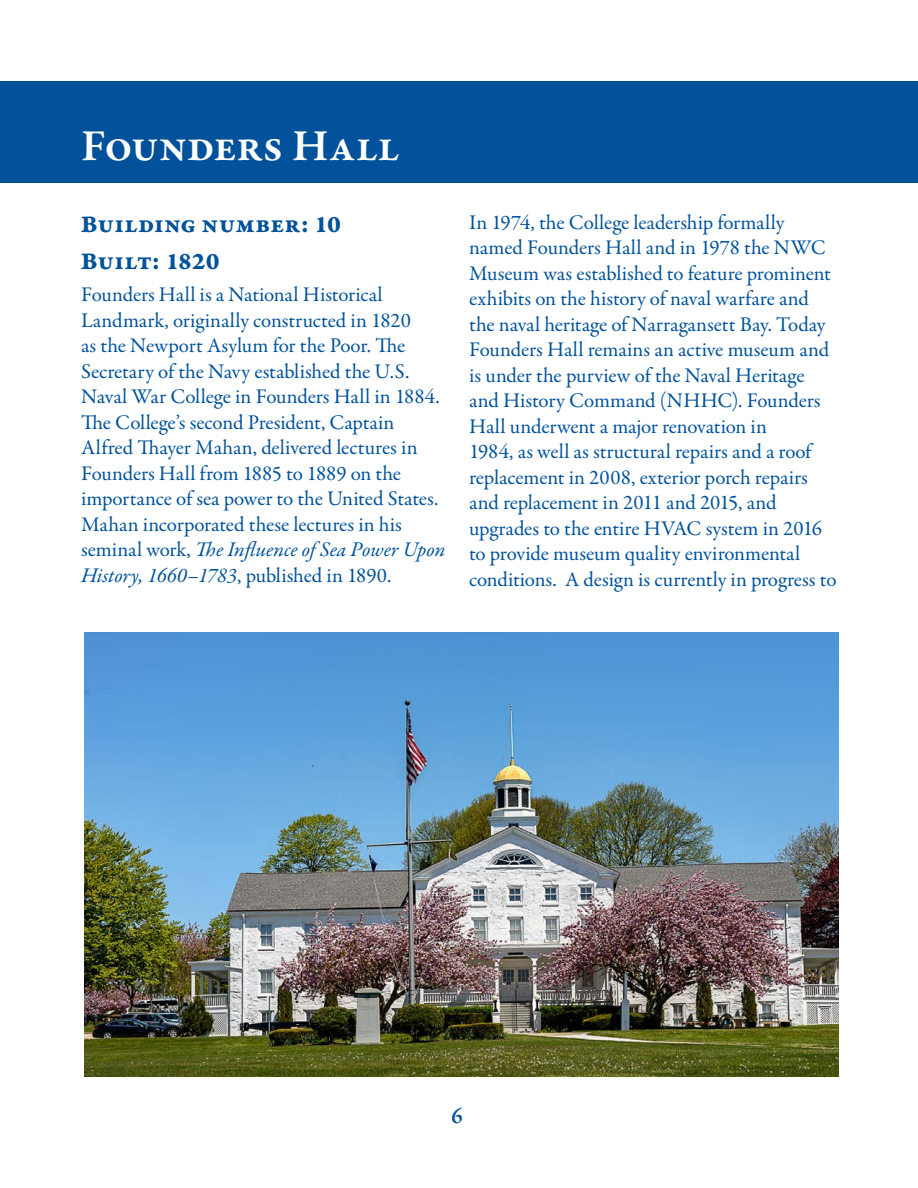
<style>
.page{position:relative;width:918px;height:1188px;background:#fff}
.page>*{position:absolute;margin:0;border:0;box-sizing:border-box;transform-origin:0 0}
.main_title_two{font:600 45px "Garamond Premr Pro";letter-spacing:.005em;color:#fff}
.Heasder_2{font:25.5px "Garamond Premr Pro Bd Capt";letter-spacing:.005em;color:#01529a}
.page_numbers{font:600 22.5px "Garamond Premr Pro";color:#01529b}
.Plain_Text{font:21px/25.5px "Garamond Premr Pro";letter-spacing:-.005em;color:#01529b}
.s1{font-style:italic}
</style>
<div class="page">
<div style="left:0;top:81px;width:918px;height:102px;background:#01529a"></div>
<img style="left:84px;top:632px;width:754px;height:445px">
<p class="main_title_two" style="left:81px;top:119px;width:320px">Founders Hall</p>
<p class="Heasder_2" style="left:81px;top:209px;width:262px">Building number: 10</p>
<p class="Heasder_2" style="left:81px;top:245px;width:140px">Built: 1820</p>
<p class="Plain_Text" style="left:81px;top:282px;width:366px">Founders Hall is a National Historical Landmark, originally constructed in 1820<br>as the Newport Asylum for the Poor. The Secretary of the Navy established the U.S.<br>Naval War College in Founders Hall in 1884.<br>The College’s second President, Captain Alfred Thayer Mahan, delivered lectures in Founders Hall from 1885 to 1889 on the importance of sea power to the United States.<br>Mahan incorporated these lectures in his seminal work, <span class="s1">The Influence of Sea Power Upon History, 1660–1783</span>, published in 1890.</p>
<p class="Plain_Text" style="left:469px;top:210px;width:369px">In 1974, the College leadership formally named Founders Hall and in 1978 the NWC Museum was established to feature prominent exhibits on the history of naval warfare and the naval heritage of Narragansett Bay. Today Founders Hall remains an active museum and is under the purview of the Naval Heritage and History Command (NHHC). Founders Hall underwent a major renovation in<br>1984, as well as structural repairs and a roof replacement in 2008, exterior porch repairs and replacement in 2011 and 2015, and upgrades to the entire HVAC system in 2016 to provide museum quality environmental conditions. A design is currently in progress to</p>
<p class="page_numbers" style="left:452px;top:1102px;width:13px">6</p>
</div>
